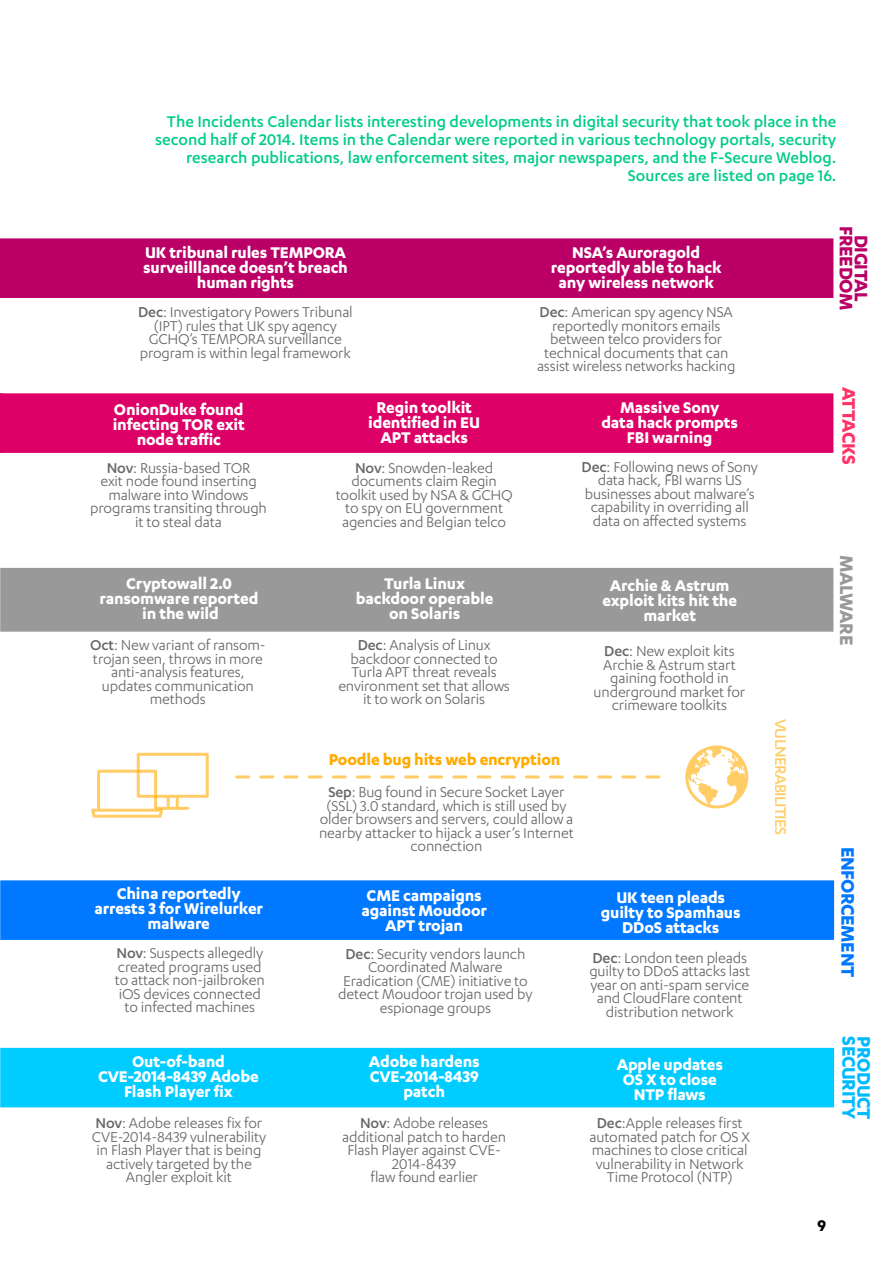
<style>
.page{position:relative;width:893px;height:1263px;background:#fff}
.page>*{position:absolute;margin:0;border:0;box-sizing:border-box;transform-origin:0 0}
.t1{font:700 21px "F Secure Sans";letter-spacing:-.02em;color:#00baff}
.t2{font:700 21px/15px "F Secure Sans";letter-spacing:-.02em;color:#ba0066;text-align:center}
.t3{font:700 21px "F Secure Sans";letter-spacing:-.02em;color:#0078ff}
.t4{font:700 21px "F Secure Sans";letter-spacing:-.02em;color:#999}
.t5{font:700 21px "F Secure Sans";letter-spacing:-.035em;color:#f36}
.t6{font:700 18px/15px "F Secure Sans";letter-spacing:-.01em;color:#fff;text-align:center}
.t7{font:500 18px/18px "F Secure Sans";color:#00cc87;text-align:right}
.t8{font:700 18px "F Secure Sans";letter-spacing:-.01em;color:#ffab00}
.t9{font:500 18px "F Secure Sans";letter-spacing:-.04em;color:#ffab00}
.t10{font:700 18px "F Secure Sans";color:#000}
.t11{font:16.5px/13.5px "F Secure Sans";letter-spacing:-.01em;color:#666;text-align:center}
.s1{font-weight:500}
</style>
<div class="page">
<svg style="left:0;top:880px;width:1px;height:60px"></svg>
<svg style="left:0;top:1048px;width:1px;height:59px"></svg>
<svg style="left:0;top:568px;width:1px;height:64px"></svg>
<div style="left:4px;top:571px;width:826px;height:58px;background:#999"></div>
<div style="left:1px;top:568px;width:832px;height:64px;border:6px solid #999"></div>
<div style="left:3px;top:241px;width:827px;height:54px;background:#ba0066"></div>
<div style="left:0;top:238px;width:833px;height:60px;border:6px solid #ba0066"></div>
<div style="left:4px;top:883px;width:827px;height:54px;background:#0078ff"></div>
<div style="left:1px;top:880px;width:833px;height:60px;border:6px solid #0078ff"></div>
<div style="left:3px;top:396px;width:827px;height:54px;background:#d06"></div>
<div style="left:0;top:393px;width:833px;height:60px;border:6px solid #d06"></div>
<div style="left:4px;top:1051px;width:827px;height:53px;background:#0cf"></div>
<div style="left:1px;top:1048px;width:833px;height:59px;border:6px solid #0cf"></div>
<svg style="left:91px;top:753px;width:118px;height:65px"></svg>
<svg style="left:685px;top:745px;width:63px;height:63px"></svg>
<svg style="left:237px;top:775px;width:422px;height:3px"></svg>
<p class="t7" style="left:155px;top:112px;width:683px">The Incidents Calendar lists interesting developments in digital security that took place in the second half of 2014. Items in the Calendar were reported in various technology portals, security research publications, law enforcement sites, major newspapers, and the F-Secure Weblog.<br>Sources are listed on page 16.</p>
<p class="t6" style="left:143px;top:244px;width:206px">UK tribunal rules TEMPORA surveilllance doesn’t breach human rights</p>
<p class="t6" style="left:551px;top:244px;width:172px">NSA’s Auroragold reportedly able to hack any wireless network</p>
<p class="t11" style="left:138px;top:305px;width:216px"><span class="s1">Dec</span>: Investigatory Powers Tribunal (IPT) rules that UK spy agency<br>GCHQ’s TEMPORA surveillance program is within legal framework</p>
<p class="t11" style="left:537px;top:305px;width:200px"><span class="s1">Dec</span>: American spy agency NSA reportedly monitors emails between telco providers for technical documents that can assist wireless networks hacking</p>
<p class="t6" style="left:113px;top:401px;width:134px">OnionDuke found infecting TOR exit node traffic</p>
<p class="t6" style="left:368px;top:399px;width:113px">Regin toolkit identified in EU<br>APT attacks</p>
<p class="t6" style="left:601px;top:399px;width:138px">Massive Sony<br>data hack prompts<br>FBI warning</p>
<p class="t11" style="left:90px;top:460px;width:178px"><span class="s1">Nov</span>: Russia-based TOR<br>exit node found inserting malware into Windows programs transiting through it to steal data</p>
<p class="t11" style="left:336px;top:460px;width:179px"><span class="s1">Nov</span>: Snowden-leaked documents claim Regin toolkit used by NSA &amp; GCHQ to spy on EU government agencies and Belgian telco</p>
<p class="t11" style="left:582px;top:460px;width:178px"><span class="s1">Dec</span>: Following news of Sony data hack, FBI warns US businesses about malware’s capability in overriding all data on affected systems</p>
<p class="t6" style="left:100px;top:576px;width:160px">Cryptowall 2.0 ransomware reported in the wild</p>
<p class="t6" style="left:356px;top:576px;width:139px">Turla Linux backdoor operable on Solaris</p>
<p class="t6" style="left:602px;top:577px;width:136px">Archie &amp; Astrum exploit kits hit the market</p>
<p class="t11" style="left:90px;top:638px;width:177px"><span class="s1">Oct</span>: New variant of ransom&shy;trojan seen, throws in more anti-analysis features, updates communication methods</p>
<p class="t11" style="left:338px;top:638px;width:173px"><span class="s1">Dec</span>: Analysis of Linux backdoor connected to<br>Turla APT threat reveals environment set that allows it to work on Solaris</p>
<p class="t11" style="left:594px;top:644px;width:153px"><span class="s1">Dec</span>: New exploit kits<br>Archie &amp; Astrum start gaining foothold in underground market for crimeware toolkits</p>
<p class="t8" style="left:329px;top:749px;width:233px">Poodle bug hits web encryption</p>
<p class="t6" style="left:95px;top:885px;width:170px">China reportedly arrests 3 for Wirelurker malware</p>
<p class="t11" style="left:115px;top:946px;width:151px"><span class="s1">Nov</span>: Suspects allegedly created programs used to attack non-jailbroken iOS devices connected to infected machines</p>
<p class="t11" style="left:319px;top:785px;width:256px"><span class="s1">Sep</span>: Bug found in Secure Socket Layer (SSL) 3.0 standard, which is still used by older browsers and servers, could allow a nearby attacker to hijack a user’s Internet connection</p>
<p class="t6" style="left:361px;top:887px;width:127px">CME campaigns against Moudoor<br>APT trojan</p>
<p class="t6" style="left:601px;top:889px;width:141px">UK teen pleads guilty to Spamhaus<br>DDoS attacks</p>
<p class="t11" style="left:338px;top:946px;width:196px"><span class="s1">Dec</span>: Security vendors launch<br>Coordinated Malware<br>Eradication (CME) initiative to detect Moudoor trojan used by espionage groups</p>
<p class="t11" style="left:589px;top:950px;width:162px"><span class="s1">Dec</span>: London teen pleads guilty to DDoS attacks last year on anti-spam service and CloudFlare content distribution network</p>
<p class="t6" style="left:98px;top:1053px;width:162px">Out-of-band<br>CVE-2014-8439 Adobe<br>Flash Player fix</p>
<p class="t6" style="left:369px;top:1053px;width:113px">Adobe hardens<br>CVE-2014-8439 patch</p>
<p class="t6" style="left:617px;top:1056px;width:108px">Apple updates<br>OS X to close<br>NTP flaws</p>
<p class="t11" style="left:92px;top:1116px;width:176px"><span class="s1">Nov</span>: Adobe releases fix for<br>CVE-2014-8439 vulnerability in Flash Player that is being actively targeted by the<br>Angler exploit kit</p>
<p class="t11" style="left:342px;top:1116px;width:165px"><span class="s1">Nov</span>: Adobe releases additional patch to harden<br>Flash Player against CVE-<br>2014-8439<br>flaw found earlier</p>
<p class="t11" style="left:589px;top:1116px;width:162px"><span class="s1">Dec</span>:Apple releases first automated patch for OS X machines to close critical vulnerability in Network<br>Time Protocol (NTP)</p>
<p class="t9" style="left:791px;top:718px;width:118px;rotate:90deg">VULNERABILITIES</p>
<p class="t2" style="left:869px;top:226px;width:86px;rotate:90deg">DIGITAL<br>FREEDOM</p>
<p class="t5" style="left:861px;top:387px;width:79px;rotate:90deg">ATTACKS</p>
<p class="t4" style="left:858px;top:555px;width:92px;rotate:90deg">MALWARE</p>
<p class="t3" style="left:860px;top:846px;width:132px;rotate:90deg">ENFORCEMENT</p>
<p class="t1" style="left:861px;top:1036px;width:84px;rotate:90deg">SECURITY</p>
<p class="t1" style="left:876px;top:1036px;width:85px;rotate:90deg">PRODUCT</p>
<p class="t10" style="left:817px;top:1216px;width:10px">9</p>
</div>
